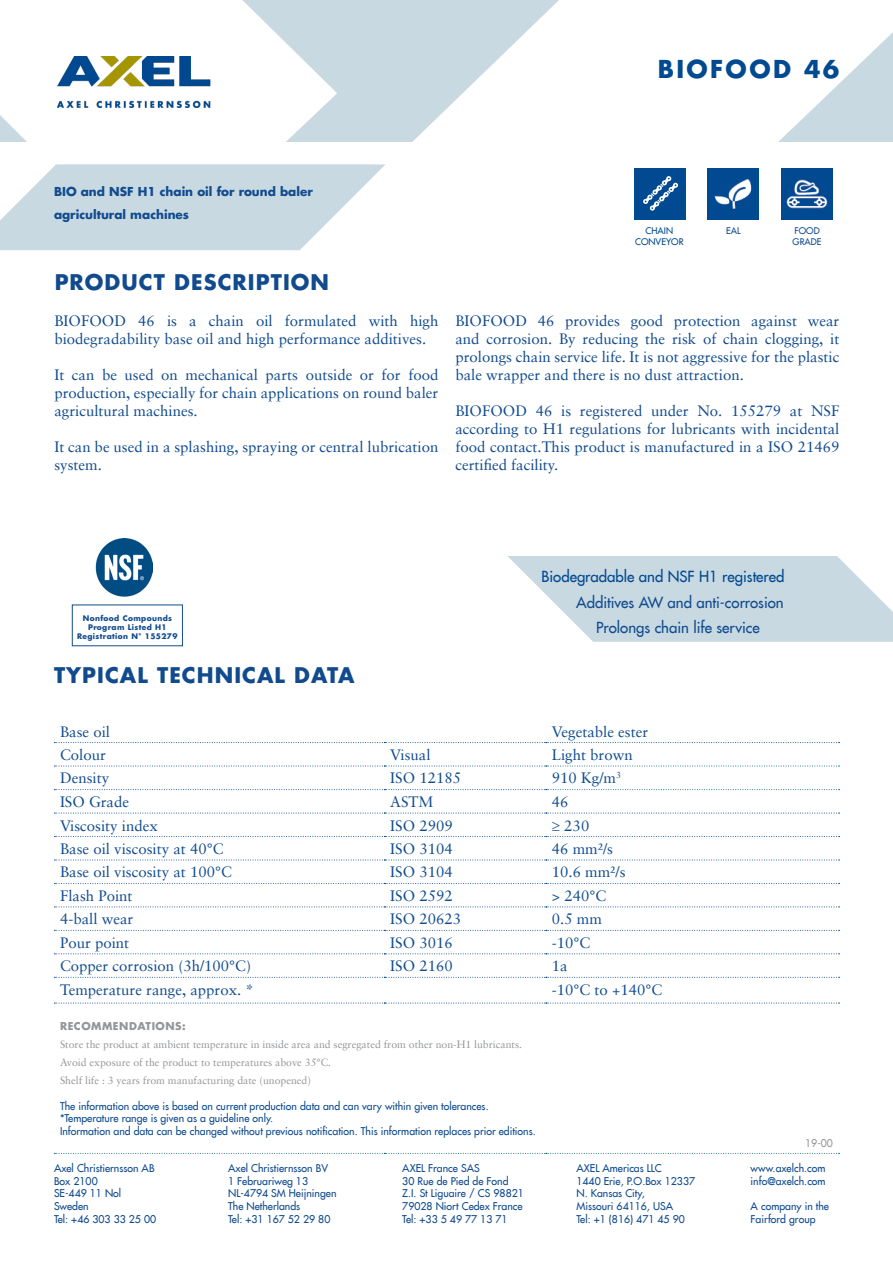
<style>
.page{position:relative;width:893px;height:1263px;background:#fff}
.page>*{position:absolute;margin:0;border:0;box-sizing:border-box;transform-origin:0 0}
.t1{font:700 24px "Futura LT";letter-spacing:.1em;color:#014990}
.t2{font:700 21px "Futura LT";letter-spacing:.05em;color:#114b8e}
.t3{font:15px/18px "Sabon LT";color:#114b8e;text-align:justify}
.t4{font:15px "Sabon LT";color:#0f4c8e}
.t5{font:15px "Futura LT";color:#114b8e}
.t6{font:15px "Futura LT";color:#014990}
.t7{font:700 12px "Futura LT";color:#114b8e}
.t8{font:10.5px/12.6px "Futura LT";color:#114b8e}
.t9{font:10.5px "Futura LT";color:#0f4c8e}
.t10{font:10.5px "Sabon LT";color:#939598}
.t11{font:700 10.5px "Futura LT";letter-spacing:.05em;color:#939598}
.t12{font:10.5px "Futura LT";color:#939698}
.t13{font:9px "Futura LT";color:#014990}
.t14{font:9px "Futura LT";color:#114b8e}
.t15{font:700 7.5px/9px "Futura LT";letter-spacing:.05em;color:#114b8e;text-align:center}
</style>
<div class="page">
<div style="left:0;top:0;width:893px;height:142px;background:#c9d9e2"></div>
<svg style="left:0;top:0;width:337px;height:142px;fill:#fff"></svg>
<svg style="left:412px;top:0;width:481px;height:142px;fill:#fff"></svg>
<img style="left:52px;top:50px;width:164px;height:63px">
<div style="left:49px;top:47px;width:170px;height:69px;border:2px solid #fff"></div>
<img style="left:782px;top:169px;width:51px;height:51px">
<svg style="left:54px;top:743px;width:785px;height:410px"></svg>
<svg style="left:54px;top:742px;width:786px;height:1px"></svg>
<svg style="left:54px;top:813px;width:786px;height:1px"></svg>
<svg style="left:54px;top:836px;width:786px;height:1px"></svg>
<svg style="left:54px;top:860px;width:786px;height:1px"></svg>
<svg style="left:54px;top:953px;width:786px;height:1px"></svg>
<svg style="left:54px;top:977px;width:786px;height:1px"></svg>
<svg style="left:54px;top:1153px;width:786px;height:1px"></svg>
<svg style="left:54px;top:766px;width:786px;height:1px"></svg>
<svg style="left:54px;top:789px;width:786px;height:1px"></svg>
<svg style="left:54px;top:883px;width:786px;height:1px"></svg>
<svg style="left:54px;top:906px;width:786px;height:1px"></svg>
<svg style="left:54px;top:930px;width:786px;height:1px"></svg>
<svg style="left:54px;top:1003px;width:786px;height:1px"></svg>
<svg style="left:0;top:164px;width:386px;height:86px"></svg>
<svg style="left:508px;top:556px;width:385px;height:86px"></svg>
<img style="left:708px;top:168px;width:51px;height:51px">
<img style="left:95px;top:539px;width:58px;height:58px">
<div style="left:634px;top:169px;width:51px;height:51px;background:#014990"></div>
<svg style="left:643px;top:176px;width:35px;height:35px"></svg>
<p class="t1" style="left:658px;top:53px;width:183px">BIOFOOD 46</p>
<p class="t7" style="left:54px;top:184px;width:260px">BIO and NSF H1 chain oil for round baler</p>
<p class="t7" style="left:54px;top:206px;width:137px">agricultural machines</p>
<p class="t2" style="left:55px;top:268px;width:276px">PRODUCT DESCRIPTION</p>
<p class="t3" style="left:54px;top:312px;width:385px">BIOFOOD 46 is a chain oil formulated with high biodegradability base oil and high performance additives.</p>
<p class="t3" style="left:54px;top:366px;width:385px">It can be used on mechanical parts outside or for food production, especially for chain applications on round baler agricultural machines.</p>
<p class="t3" style="left:54px;top:438px;width:385px">It can be used in a splashing, spraying or central lubrication system.</p>
<p class="t13" style="left:646px;top:225px;width:29px">CHAIN</p>
<p class="t13" style="left:635px;top:236px;width:50px">CONVEYOR</p>
<p class="t14" style="left:726px;top:224px;width:16px">EAL</p>
<p class="t14" style="left:794px;top:225px;width:27px">FOOD</p>
<p class="t14" style="left:793px;top:236px;width:30px">GRADE</p>
<p class="t3" style="left:455px;top:312px;width:386px">BIOFOOD 46 provides good protection against wear and corrosion. By reducing the risk of chain clogging, it prolongs chain service life. It is not aggressive for the plastic bale wrapper and there is no dust attraction.</p>
<p class="t3" style="left:455px;top:402px;width:386px">BIOFOOD 46 is registered under No. 155279 at NSF according to H1 regulations for lubricants with incidental food contact.This product is manufactured in a ISO 21469 certified facility.</p>
<p class="t15" style="left:83px;top:613px;width:91px">Nonfood Compounds</p>
<p class="t15" style="left:77px;top:622px;width:102px">Program Listed H1<br>Registration N° 155279</p>
<p class="t2" style="left:54px;top:661px;width:302px">TYPICAL TECHNICAL DATA</p>
<p class="t6" style="left:541px;top:567px;width:245px">Biodegradable and NSF H1 registered</p>
<p class="t5" style="left:576px;top:592px;width:209px">Additives AW and anti-corrosion</p>
<p class="t5" style="left:596px;top:617px;width:165px">Prolongs chain life service</p>
<p class="t3" style="left:60px;top:722px;width:52px">Base oil</p>
<p class="t4" style="left:552px;top:722px;width:98px">Vegetable ester</p>
<p class="t3" style="left:60px;top:746px;width:47px">Colour</p>
<p class="t3" style="left:390px;top:746px;width:42px">Visual</p>
<p class="t4" style="left:552px;top:746px;width:82px">Light brown</p>
<p class="t3" style="left:60px;top:769px;width:51px">Density</p>
<p class="t3" style="left:390px;top:769px;width:72px">ISO 12185</p>
<p class="t4" style="left:552px;top:769px;width:71px">910 Kg/m<sup>3</sup></p>
<p class="t3" style="left:60px;top:793px;width:71px">ISO Grade</p>
<p class="t3" style="left:390px;top:793px;width:45px">ASTM</p>
<p class="t4" style="left:552px;top:793px;width:18px">46</p>
<p class="t3" style="left:60px;top:816px;width:99px">Viscosity index</p>
<p class="t3" style="left:390px;top:816px;width:64px">ISO 2909</p>
<p class="t4" style="left:552px;top:816px;width:39px">≥ 230</p>
<p class="t3" style="left:60px;top:840px;width:165px">Base oil viscosity at 40°C</p>
<p class="t4" style="left:390px;top:840px;width:64px">ISO 3104</p>
<p class="t4" style="left:552px;top:840px;width:63px">46 mm²/s</p>
<p class="t3" style="left:60px;top:863px;width:173px">Base oil viscosity at 100°C</p>
<p class="t4" style="left:390px;top:863px;width:64px">ISO 3104</p>
<p class="t4" style="left:552px;top:863px;width:75px">10.6 mm²/s</p>
<p class="t3" style="left:60px;top:886px;width:74px">Flash Point</p>
<p class="t4" style="left:390px;top:887px;width:64px">ISO 2592</p>
<p class="t4" style="left:552px;top:887px;width:56px">&gt; 240°C</p>
<p class="t3" style="left:60px;top:910px;width:75px">4-ball wear</p>
<p class="t4" style="left:390px;top:910px;width:72px">ISO 20623</p>
<p class="t4" style="left:552px;top:910px;width:51px">0.5 mm</p>
<p class="t3" style="left:60px;top:933px;width:71px">Pour point</p>
<p class="t4" style="left:390px;top:934px;width:64px">ISO 3016</p>
<p class="t4" style="left:552px;top:934px;width:40px">-10°C</p>
<p class="t3" style="left:60px;top:957px;width:193px">Copper corrosion (3h/100°C)</p>
<p class="t4" style="left:390px;top:957px;width:64px">ISO 2160</p>
<p class="t4" style="left:552px;top:957px;width:17px">1a</p>
<p class="t3" style="left:60px;top:980px;width:195px">Temperature range, approx. *</p>
<p class="t4" style="left:552px;top:980px;width:112px">-10°C to +140°C</p>
<p class="t11" style="left:60px;top:1019px;width:127px">RECOMMENDATIONS:</p>
<p class="t10" style="left:60px;top:1038px;width:464px">Store the product at ambient temperature in inside area and segregated from other non-H1 lubricants.</p>
<p class="t10" style="left:60px;top:1056px;width:273px">Avoid exposure of the product to temperatures above 35°C.</p>
<p class="t10" style="left:60px;top:1074px;width:252px">Shelf life : 3 years from manufacturing date (unopened)</p>
<p class="t9" style="left:60px;top:1099px;width:430px">The information above is based on current production data and can vary within given tolerances.</p>
<p class="t9" style="left:60px;top:1111px;width:215px">*Temperature range is given as a guideline only.</p>
<p class="t9" style="left:60px;top:1124px;width:477px">Information and data can be changed without previous notification. This information replaces prior editions.</p>
<p class="t8" style="left:54px;top:1162px;width:102px">Axel Christiernsson AB</p>
<p class="t8" style="left:54px;top:1174px;width:45px">Box 2100</p>
<p class="t8" style="left:54px;top:1187px;width:69px">SE-449 11 Nol</p>
<p class="t8" style="left:54px;top:1200px;width:36px">Sweden</p>
<p class="t8" style="left:54px;top:1212px;width:104px">Tel: +46 303 33 25 00</p>
<p class="t8" style="left:228px;top:1162px;width:101px">Axel Christiernsson BV</p>
<p class="t8" style="left:228px;top:1174px;width:81px">1 Februariweg 13</p>
<p class="t8" style="left:228px;top:1187px;width:110px">NL-4794 SM Heijningen</p>
<p class="t8" style="left:228px;top:1200px;width:74px">The Netherlands</p>
<p class="t8" style="left:228px;top:1212px;width:104px">Tel: +31 167 52 29 80</p>
<p class="t8" style="left:402px;top:1162px;width:79px">AXEL France SAS</p>
<p class="t8" style="left:402px;top:1174px;width:123px">30 Rue de Pied de Fond<br>Z.I. St Liguaire / CS 98821</p>
<p class="t8" style="left:402px;top:1200px;width:122px">79028 Niort Cedex France</p>
<p class="t8" style="left:402px;top:1212px;width:107px">Tel: +33 5 49 77 13 71</p>
<p class="t8" style="left:576px;top:1162px;width:87px">AXEL Americas LLC</p>
<p class="t8" style="left:576px;top:1174px;width:120px">1440 Erie, P.O.Box 12337</p>
<p class="t8" style="left:576px;top:1187px;width:70px">N. Kansas City,</p>
<p class="t8" style="left:576px;top:1200px;width:98px">Missouri 64116, USA</p>
<p class="t8" style="left:576px;top:1212px;width:110px">Tel: +1 (816) 471 45 90</p>
<p class="t12" style="left:805px;top:1137px;width:29px">19-00</p>
<p class="t8" style="left:751px;top:1162px;width:76px">www.axelch.com</p>
<p class="t8" style="left:751px;top:1174px;width:77px">info@axelch.com</p>
<p class="t8" style="left:751px;top:1200px;width:80px">A company in the</p>
<p class="t8" style="left:751px;top:1212px;width:66px">Fairford group</p>
</div>
